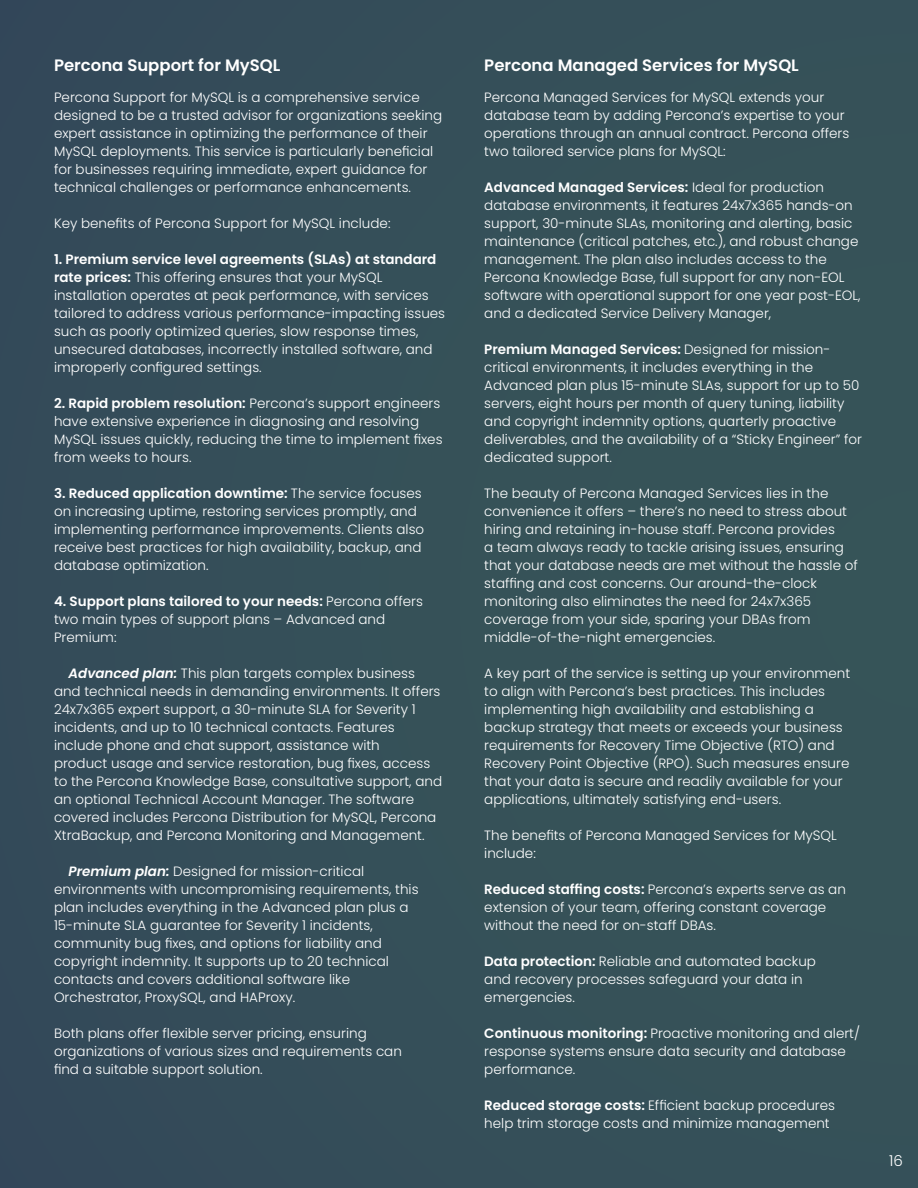
<style>
.page{position:relative;width:918px;height:1188px;background:#355059}
.page>*{position:absolute;margin:0;border:0;box-sizing:border-box;transform-origin:0 0}
.t1{font:600 16.5px "Poppins";color:#fff}
.t2{font:300 15px "Poppins";color:#fff}
.t3{font:300 13.5px/18px "Poppins";color:#fff}
.s1{font-weight:600}
.s2{font-weight:600;font-style:italic}
</style>
<div class="page">
<p class="t1" style="left:54px;top:56px;width:228px">Percona Support for MySQL</p>
<p class="t3" style="left:54px;top:88px;width:390px">Percona Support for MySQL is a comprehensive service designed to be a trusted advisor for organizations seeking expert assistance in optimizing the performance of their MySQL deployments. This service is particularly beneficial for businesses requiring immediate, expert guidance for technical challenges or performance enhancements.</p>
<p class="t3" style="left:54px;top:214px;width:338px">Key benefits of Percona Support for MySQL include:</p>
<p class="t3" style="left:54px;top:250px;width:393px"><span class="s1">1. Premium service level agreements (SLAs) at standard rate prices:</span> This offering ensures that your MySQL installation operates at peak performance, with services tailored to address various performance-impacting issues such as poorly optimized queries, slow response times, unsecured databases, incorrectly installed software, and improperly configured settings.</p>
<p class="t3" style="left:54px;top:394px;width:390px"><span class="s1">2. Rapid problem resolution:</span> Percona’s support engineers have extensive experience in diagnosing and resolving MySQL issues quickly, reducing the time to implement fixes from weeks to hours.</p>
<p class="t3" style="left:54px;top:484px;width:372px"><span class="s1">3. Reduced application downtime:</span> The service focuses on increasing uptime, restoring services promptly, and implementing performance improvements. Clients also receive best practices for high availability, backup, and database optimization.</p>
<p class="t3" style="left:54px;top:592px;width:370px"><span class="s1">4. Support plans tailored to your needs:</span> Percona offers two main types of support plans – Advanced and<br>Premium:</p>
<p class="t3" style="left:54px;top:664px;width:390px;text-indent:15px"><span class="s2">Advanced plan:</span> This plan targets complex business and technical needs in demanding environments. It offers 24x7x365 expert support, a 30-minute SLA for Severity 1 incidents, and up to 10 technical contacts. Features include phone and chat support, assistance with<br>product usage and service restoration, bug fixes, access to the Percona Knowledge Base, consultative support, and an optional Technical Account Manager. The software covered includes Percona Distribution for MySQL, Percona XtraBackup, and Percona Monitoring and Management.</p>
<p class="t3" style="left:54px;top:862px;width:366px;text-indent:14px"><span class="s2">Premium plan:</span> Designed for mission-critical environments with uncompromising requirements, this plan includes everything in the Advanced plan plus a 15-minute SLA guarantee for Severity 1 incidents, community bug fixes, and options for liability and copyright indemnity. It supports up to 20 technical contacts and covers additional software like Orchestrator, ProxySQL, and HAProxy.</p>
<p class="t3" style="left:54px;top:1024px;width:349px">Both plans offer flexible server pricing, ensuring organizations of various sizes and requirements can find a suitable support solution.</p>
<p class="t1" style="left:484px;top:56px;width:316px">Percona Managed Services for MySQL</p>
<p class="t3" style="left:484px;top:88px;width:367px">Percona Managed Services for MySQL extends your database team by adding Percona’s expertise to your operations through an annual contract. Percona offers two tailored service plans for MySQL:</p>
<p class="t3" style="left:484px;top:178px;width:378px"><span class="s1">Advanced Managed Services:</span> Ideal for production database environments, it features 24x7x365 hands-on support, 30-minute SLAs, monitoring and alerting, basic maintenance (critical patches, etc.), and robust change management. The plan also includes access to the Percona Knowledge Base, full support for any non-EOL software with operational support for one year post-EOL, and a dedicated Service Delivery Manager,</p>
<p class="t3" style="left:484px;top:340px;width:379px"><span class="s1">Premium Managed Services:</span> Designed for mission&shy;critical environments, it includes everything in the Advanced plan plus 15-minute SLAs, support for up to 50 servers, eight hours per month of query tuning, liability and copyright indemnity options, quarterly proactive deliverables, and the availability of a “Sticky Engineer” for dedicated support.</p>
<p class="t3" style="left:484px;top:484px;width:375px">The beauty of Percona Managed Services lies in the convenience it offers – there’s no need to stress about hiring and retaining in-house staff. Percona provides<br>a team always ready to tackle arising issues, ensuring that your database needs are met without the hassle of staffing and cost concerns. Our around-the-clock monitoring also eliminates the need for 24x7x365 coverage from your side, sparing your DBAs from middle-of-the-night emergencies.</p>
<p class="t3" style="left:484px;top:664px;width:367px">A key part of the service is setting up your environment to align with Percona’s best practices. This includes implementing high availability and establishing a backup strategy that meets or exceeds your business requirements for Recovery Time Objective (RTO) and Recovery Point Objective (RPO). Such measures ensure that your data is secure and readily available for your applications, ultimately satisfying end-users.</p>
<p class="t3" style="left:484px;top:826px;width:354px">The benefits of Percona Managed Services for MySQL include:</p>
<p class="t3" style="left:484px;top:880px;width:363px"><span class="s1">Reduced staffing costs:</span> Percona’s experts serve as an extension of your team, offering constant coverage without the need for on-staff DBAs.</p>
<p class="t3" style="left:484px;top:952px;width:333px"><span class="s1">Data protection:</span> Reliable and automated backup and recovery processes safeguard your data in emergencies.</p>
<p class="t3" style="left:484px;top:1024px;width:377px"><span class="s1">Continuous monitoring:</span> Proactive monitoring and alert/ response systems ensure data security and database performance.</p>
<p class="t3" style="left:484px;top:1096px;width:352px"><span class="s1">Reduced storage costs:</span> Efficient backup procedures help trim storage costs and minimize management</p>
<p class="t2" style="left:889px;top:1152px;width:15px">16</p>
</div>
